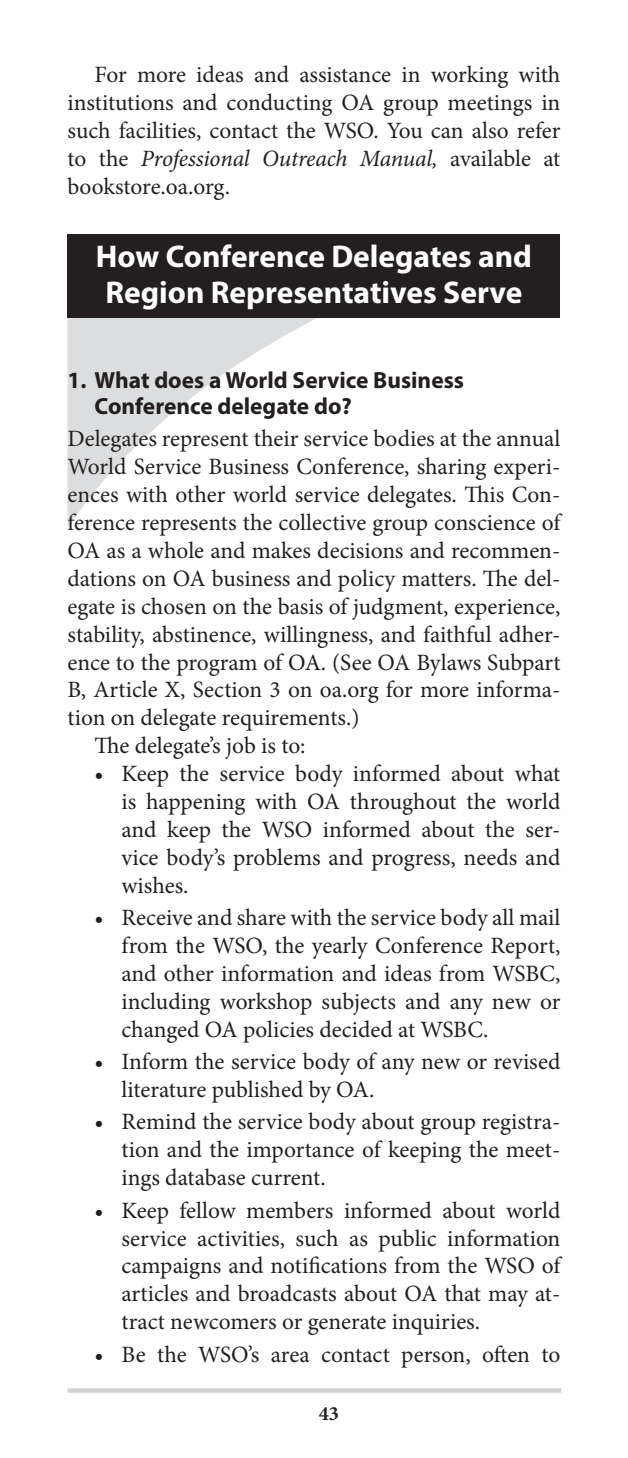
<style>
.page{position:relative;width:628px;height:1458px;background:#fff}
.page>*{position:absolute;margin:0;border:0;box-sizing:border-box;transform-origin:0 0}
.Heading_1_white{font:700 31.5px/36px "Myriad Pro";color:#fff;text-align:center}
.Body_Text_no_Indent{font:23.4px/27.9px "Minion Pro";letter-spacing:-.005em;color:#231f20;text-align:justify}
.Body_Text{font:23.4px/27.9px "Minion Pro";color:#231f20;text-align:justify}
.Heading_3{font:700 23.4px/25.7px "Myriad Pro";color:#231f20}
.t1{font:700 20.25px "Minion Pro";color:#231f20}
.s1{font-style:italic}
</style>
<div class="page">
<div style="left:68px;top:1388px;width:493px;height:5px;background:#d1d2d4"></div>
<svg style="left:67px;top:237px;width:250px;height:291px"></svg>
<div style="left:68px;top:234px;width:492px;height:84px;background:#231f20"></div>
<p class="Body_Text" style="left:68px;top:61px;width:494px;text-indent:27px">For more ideas and assistance in working with institutions and conducting OA group meetings in such facilities, contact the WSO. You can also refer to the <span class="s1">Professional Outreach Manual,</span> available at bookstore.oa.org.</p>
<p class="Heading_1_white" style="left:96px;top:237px;width:437px">How Conference Delegates and<br>Region Representatives Serve</p>
<p class="Heading_3" style="left:95px;top:367px;width:371px;text-indent:-27px">1. What does a World Service Business<br>Conference delegate do?</p>
<p class="Body_Text_no_Indent" style="left:68px;top:425px;width:494px">Delegates represent their service bodies at the annual World Service Business Conference, sharing experi&shy;ences with other world service delegates. This Con&shy;ference represents the collective group conscience of OA as a whole and makes decisions and recommen&shy;dations on OA business and policy matters. The del&shy;egate is chosen on the basis of judgment, experience, stability, abstinence, willingness, and faithful adher&shy;ence to the program of OA. (See OA Bylaws Subpart B, Article X, Section 3 on oa.org for more informa&shy;tion on delegate requirements.)</p>
<p class="Body_Text" style="left:94px;top:732px;width:213px">The delegate’s job is to:</p>
<p class="Body_Text_no_Indent" style="left:122px;top:760px;width:440px;text-indent:-27px">• Keep the service body informed about what is happening with OA throughout the world and keep the WSO informed about the ser&shy;vice body’s problems and progress, needs and wishes.</p>
<p class="Body_Text_no_Indent" style="left:122px;top:904px;width:440px;text-indent:-27px">• Receive and share with the service body all mail from the WSO, the yearly Conference Report, and other information and ideas from WSBC, including workshop subjects and any new or changed OA policies decided at WSBC.</p>
<p class="Body_Text_no_Indent" style="left:122px;top:1048px;width:440px;text-indent:-27px">• Inform the service body of any new or revised literature published by OA.</p>
<p class="Body_Text_no_Indent" style="left:122px;top:1108px;width:440px;text-indent:-27px">• Remind the service body about group registra&shy;tion and the importance of keeping the meet&shy;ings database current.</p>
<p class="Body_Text_no_Indent" style="left:122px;top:1196px;width:440px;text-indent:-27px">• Keep fellow members informed about world service activities, such as public information campaigns and notifications from the WSO of articles and broadcasts about OA that may at&shy;tract newcomers or generate inquiries.</p>
<p class="Body_Text_no_Indent" style="left:94px;top:1340px;width:467px">• Be the WSO’s area contact person, often to</p>
<p class="t1" style="left:319px;top:1399px;width:22px">43</p>
</div>
